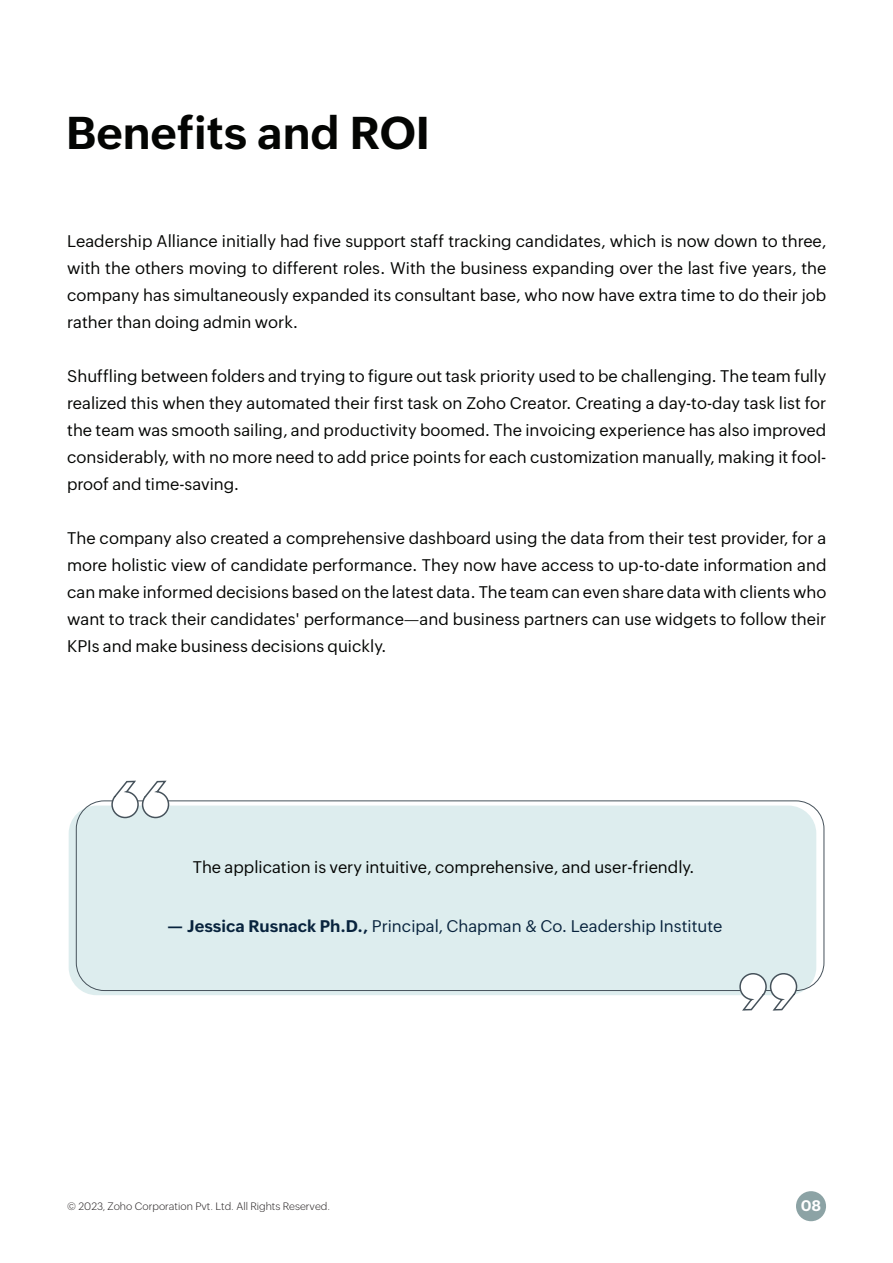
<style>
.page{position:relative;width:893px;height:1263px;background:#fff}
.page>*{position:absolute;margin:0;border:0;box-sizing:border-box;transform-origin:0 0}
.t1{font:700 45px "Zoho Puvi";color:#040503}
.t2{font:16.5px/27px "Zoho Puvi";color:#040503;text-align:justify}
.t3{font:16.5px "Zoho Puvi";color:#08233d}
.t4{font:700 15px "Zoho Puvi";color:#fff}
.t5{font:300 10.5px "Zoho Puvi";color:#231f20}
.s1{font-weight:700}
</style>
<div class="page">
<div style="left:796px;top:1191px;width:30px;height:30px;background:#8ca3a5;border-radius:50%"></div>
<div style="left:69px;top:805px;width:747px;height:190px;background:#ddedee;border-radius:28px"></div>
<div style="left:76px;top:800px;width:748px;height:191px;border:1px solid #46525b;border-radius:28px"></div>
<svg style="left:111px;top:780px;width:58px;height:39px"></svg>
<svg style="left:740px;top:973px;width:58px;height:38px"></svg>
<h1 class="t1" style="left:66px;top:98px;width:365px">Benefits and ROI</h1>
<p class="t2" style="left:67px;top:226px;width:761px">Leadership Alliance initially had five support staff tracking candidates, which is now down to three, with the others moving to different roles. With the business expanding over the last five years, the company has simultaneously expanded its consultant base, who now have extra time to do their job rather than doing admin work.</p>
<p class="t2" style="left:67px;top:361px;width:761px">Shuffling between folders and trying to figure out task priority used to be challenging. The team fully realized this when they automated their first task on Zoho Creator. Creating a day-to-day task list for the team was smooth sailing, and productivity boomed. The invoicing experience has also improved considerably, with no more need to add price points for each customization manually, making it fool&shy;proof and time-saving.</p>
<p class="t2" style="left:67px;top:523px;width:761px">The company also created a comprehensive dashboard using the data from their test provider, for a more holistic view of candidate performance. They now have access to up-to-date information and can make informed decisions based on the latest data. The team can even share data with clients who want to track their candidates' performance—and business partners can use widgets to follow their KPIs and make business decisions quickly.</p>
<p class="t2" style="left:193px;top:852px;width:503px">The application is very intuitive, comprehensive, and user-friendly.</p>
<p class="t3" style="left:167px;top:914px;width:557px"><span class="s1">— Jessica Rusnack Ph.D.,</span> Principal, Chapman &amp; Co. Leadership Institute</p>
<p class="t5" style="left:67px;top:1198px;width:265px">© 2023, Zoho Corporation Pvt. Ltd. All Rights Reserved.</p>
<p class="t4" style="left:801px;top:1194px;width:22px">08</p>
</div>
